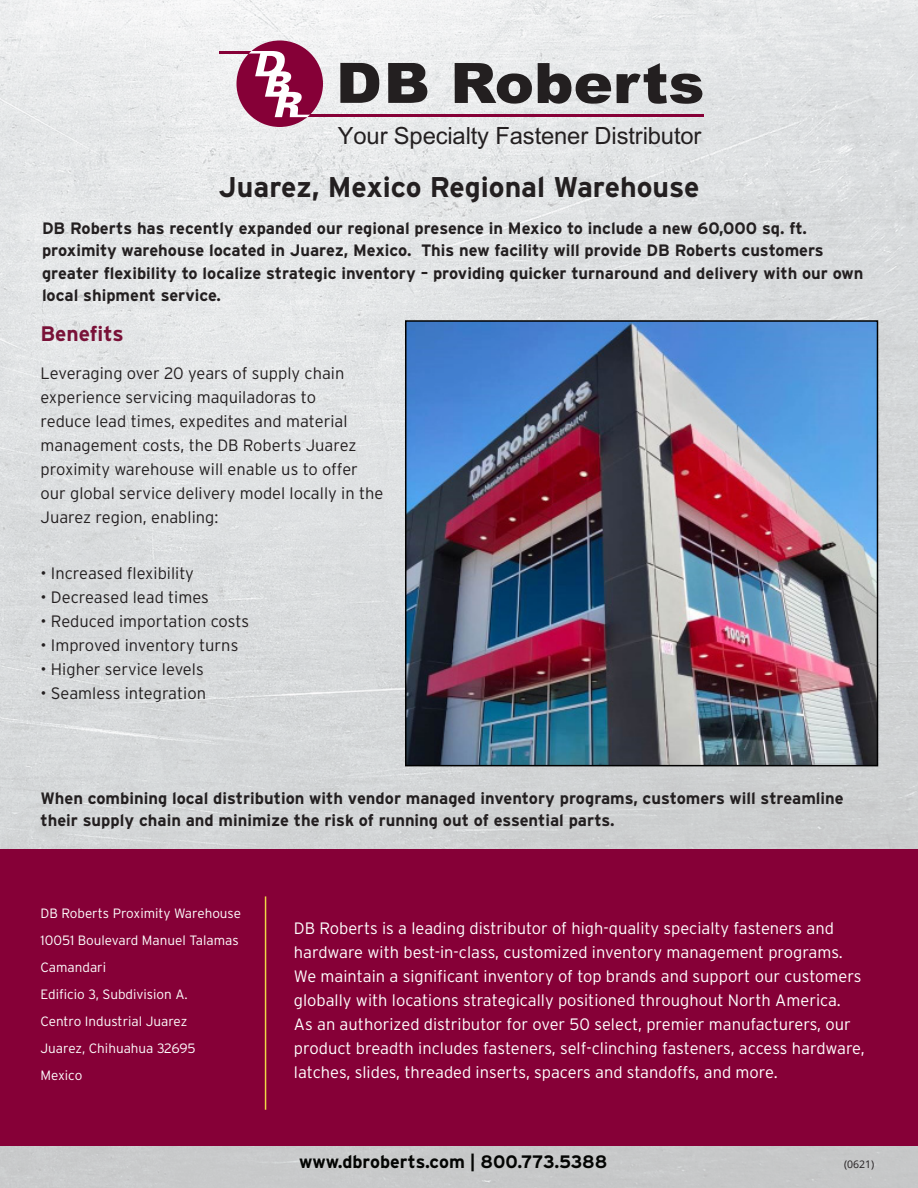
<style>
.page{position:relative;width:918px;height:1188px;background:#fff}
.page>*{position:absolute;margin:0;border:0;box-sizing:border-box;transform-origin:0 0}
.text{font:700 28.5px "Interstate";color:#231f20}
.t1{font:23.7px "M Arial";letter-spacing:-.005em;color:#231f20}
.text-2{font:700 21px "Interstate";letter-spacing:-.005em;color:#791138}
.text-3{font:700 18px "Interstate";color:#040503}
.callouts{font:300 16.5px/24px "Interstate";color:#fff}
.text-4{font:300 16.5px/24px "Interstate";color:#231f20}
.heads{font:700 16.5px/22.5px "Interstate";color:#231f20}
.text-5{font:700 16.5px/22.5px "Interstate";color:#231f20}
.callout_heads{font:300 13.5px/27px "Interstate";color:#fff}
.text-6{font:10.5px "Open Sans";color:#231f20}
</style>
<div class="page">
<img style="left:0;top:0;width:918px;height:1188px">
<div style="left:0;top:849px;width:918px;height:297px;background:#860037"></div>
<hr style="left:219px;top:51px;width:34px;height:3px;background:#860037">
<div style="left:237px;top:41px;width:86px;height:86px;background:#860037;border-radius:50%"></div>
<hr style="left:307px;top:115px;width:396px;height:2px;background:#860037">
<svg style="left:249px;top:51px;width:61px;height:66px"></svg>
<svg style="left:340px;top:63px;width:40px;height:40px;background:#595757"></svg>
<svg style="left:388px;top:63px;width:40px;height:40px;background:#4d4a4b"></svg>
<svg style="left:455px;top:63px;width:77px;height:41px;background:#716f70"></svg>
<svg style="left:538px;top:63px;width:73px;height:41px;background:#7b7a7b"></svg>
<svg style="left:617px;top:63px;width:86px;height:41px;background:#8a898a"></svg>
<hr style="left:265px;top:896px;width:1px;height:214px;background:#efd746">
<img style="left:408px;top:323px;width:467px;height:440px">
<div style="left:405px;top:320px;width:473px;height:446px;border:2px solid #000"></div>
<p class="t1" style="left:338px;top:122px;width:365px">Your Specialty Fastener Distributor</p>
<p class="text" style="left:218px;top:169px;width:483px">Juarez, Mexico Regional Warehouse</p>
<p class="heads" style="left:42px;top:217px;width:823px">DB Roberts has recently expanded our regional presence in Mexico to include a new 60,000 sq. ft. proximity warehouse located in Juarez, Mexico. This new facility will provide DB Roberts customers greater flexibility to localize strategic inventory – providing quicker turnaround and delivery with our own local shipment service.</p>
<p class="text-2" style="left:40px;top:321px;width:85px">Benefits</p>
<p class="text-4" style="left:40px;top:361px;width:344px">Leveraging over 20 years of supply chain experience servicing maquiladoras to<br>reduce lead times, expedites and material management costs, the DB Roberts Juarez proximity warehouse will enable us to offer our global service delivery model locally in the Juarez region, enabling:</p>
<p class="text-4" style="left:40px;top:561px;width:155px">• Increased flexibility</p>
<p class="text-4" style="left:40px;top:585px;width:170px">• Decreased lead times</p>
<p class="text-4" style="left:40px;top:609px;width:210px">• Reduced importation costs</p>
<p class="text-4" style="left:40px;top:633px;width:199px">• Improved inventory turns</p>
<p class="text-4" style="left:40px;top:657px;width:165px">• Higher service levels</p>
<p class="text-4" style="left:40px;top:681px;width:167px">• Seamless integration</p>
<p class="text-5" style="left:40px;top:787px;width:805px">When combining local distribution with vendor managed inventory programs, customers will streamline their supply chain and minimize the risk of running out of essential parts.</p>
<p class="callout_heads" style="left:40px;top:900px;width:202px">DB Roberts Proximity Warehouse</p>
<p class="callout_heads" style="left:40px;top:927px;width:200px">10051 Boulevard Manuel Talamas<br>Camandari</p>
<p class="callout_heads" style="left:40px;top:981px;width:149px">Edificio 3, Subdivision A.</p>
<p class="callout_heads" style="left:40px;top:1008px;width:148px">Centro Industrial Juarez</p>
<p class="callout_heads" style="left:40px;top:1035px;width:157px">Juarez, Chihuahua 32695</p>
<p class="callout_heads" style="left:40px;top:1062px;width:43px">Mexico</p>
<p class="callouts" style="left:294px;top:916px;width:572px">DB Roberts is a leading distributor of high-quality specialty fasteners and hardware with best-in-class, customized inventory management programs.<br>We maintain a significant inventory of top brands and support our customers globally with locations strategically positioned throughout North America.<br>As an authorized distributor for over 50 select, premier manufacturers, our product breadth includes fasteners, self-clinching fasteners, access hardware, latches, slides, threaded inserts, spacers and standoffs, and more.</p>
<p class="text-3" style="left:299px;top:1151px;width:310px">www.dbroberts.com | 800.773.5388</p>
<p class="text-6" style="left:844px;top:1157px;width:32px">(0621)</p>
</div>
